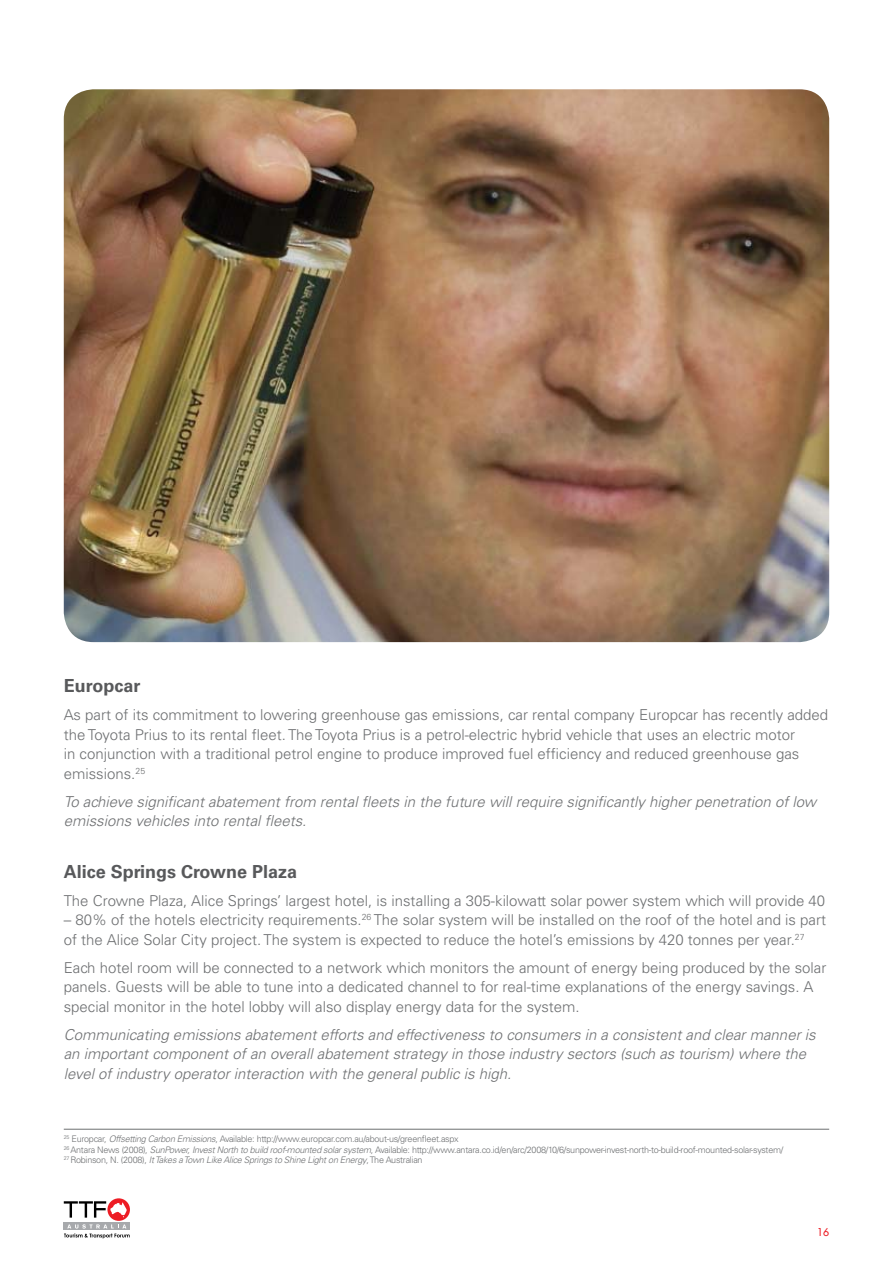
<style>
.page{position:relative;width:893px;height:1263px;background:#fff}
.page>*{position:absolute;margin:0;border:0;box-sizing:border-box;transform-origin:0 0}
.t1{font:700 18px "Univers";color:#58595b}
.t2{font:300 15px/19.5px "Univers";color:#6d6f71}
.t3{font:italic 300 15px/19.5px "Univers";color:#6d6f71}
.t4{font:10.5px "Futura";color:#ed1c24}
.t5{font:300 9px/10.5px "Univers";letter-spacing:-.03em;color:#6d6f71}
.s1{font-style:italic}
</style>
<div class="page">
<hr style="left:64px;top:1129px;width:765px;height:1px;background:#6d6f71">
<img style="left:64px;top:89px;width:765px;height:553px">
<div style="left:64px;top:1222px;width:66px;height:8px;background:#a7a9ac"></div>
<svg style="left:107px;top:1198px;width:23px;height:23px"></svg>
<svg style="left:64px;top:1201px;width:63px;height:16px"></svg>
<svg style="left:64px;top:1224px;width:66px;height:14px"></svg>
<p class="t1" style="left:64px;top:675px;width:78px">Europcar</p>
<p class="t2" style="left:64px;top:705px;width:766px">As part of its commitment to lowering greenhouse gas emissions, car rental company Europcar has recently added the Toyota Prius to its rental fleet. The Toyota Prius is a petrol-electric hybrid vehicle that uses an electric motor<br>in conjunction with a traditional petrol engine to produce improved fuel efficiency and reduced greenhouse gas emissions.<sup>25</sup></p>
<p class="t3" style="left:64px;top:792px;width:754px">To achieve significant abatement from rental fleets in the future will require significantly higher penetration of low emissions vehicles into rental fleets.</p>
<p class="t1" style="left:64px;top:861px;width:235px">Alice Springs Crowne Plaza</p>
<p class="t2" style="left:64px;top:890px;width:763px">The Crowne Plaza, Alice Springs’ largest hotel, is installing a 305-kilowatt solar power system which will provide 40</p>
<p class="t2" style="left:64px;top:910px;width:764px">– 80% of the hotels electricity requirements.<sup>26</sup> The solar system will be installed on the roof of the hotel and is part of the Alice Solar City project. The system is expected to reduce the hotel’s emissions by 420 tonnes per year.<sup>27</sup></p>
<p class="t2" style="left:64px;top:957px;width:764px">Each hotel room will be connected to a network which monitors the amount of energy being produced by the solar panels. Guests will be able to tune into a dedicated channel to for real-time explanations of the energy savings. A special monitor in the hotel lobby will also display energy data for the system.</p>
<p class="t3" style="left:64px;top:1024px;width:753px">Communicating emissions abatement efforts and effectiveness to consumers in a consistent and clear manner is an important component of an overall abatement strategy in those industry sectors (such as tourism) where the level of industry operator interaction with the general public is high.</p>
<p class="t5" style="left:64px;top:1134px;width:721px"><sup>25</sup> Europcar, <span class="s1">Offsetting Carbon Emissions</span>, Available: http://www.europcar.com.au/about-us/greenfleet.aspx<br><sup>26</sup> Antara News (2008), <span class="s1">SunPower, Invest North to build roof-mounted solar system</span>, Available: http://www.antara.co.id/en/arc/2008/10/6/sunpower-invest-north-to-build-roof-mounted-solar-system/<br><sup>27</sup> Robinson, N. (2008), <span class="s1">It Takes a Town Like Alice Springs to Shine Light on Energy</span>, The Australian</p>
<p class="t4" style="left:817px;top:1226px;width:14px">16</p>
</div>
